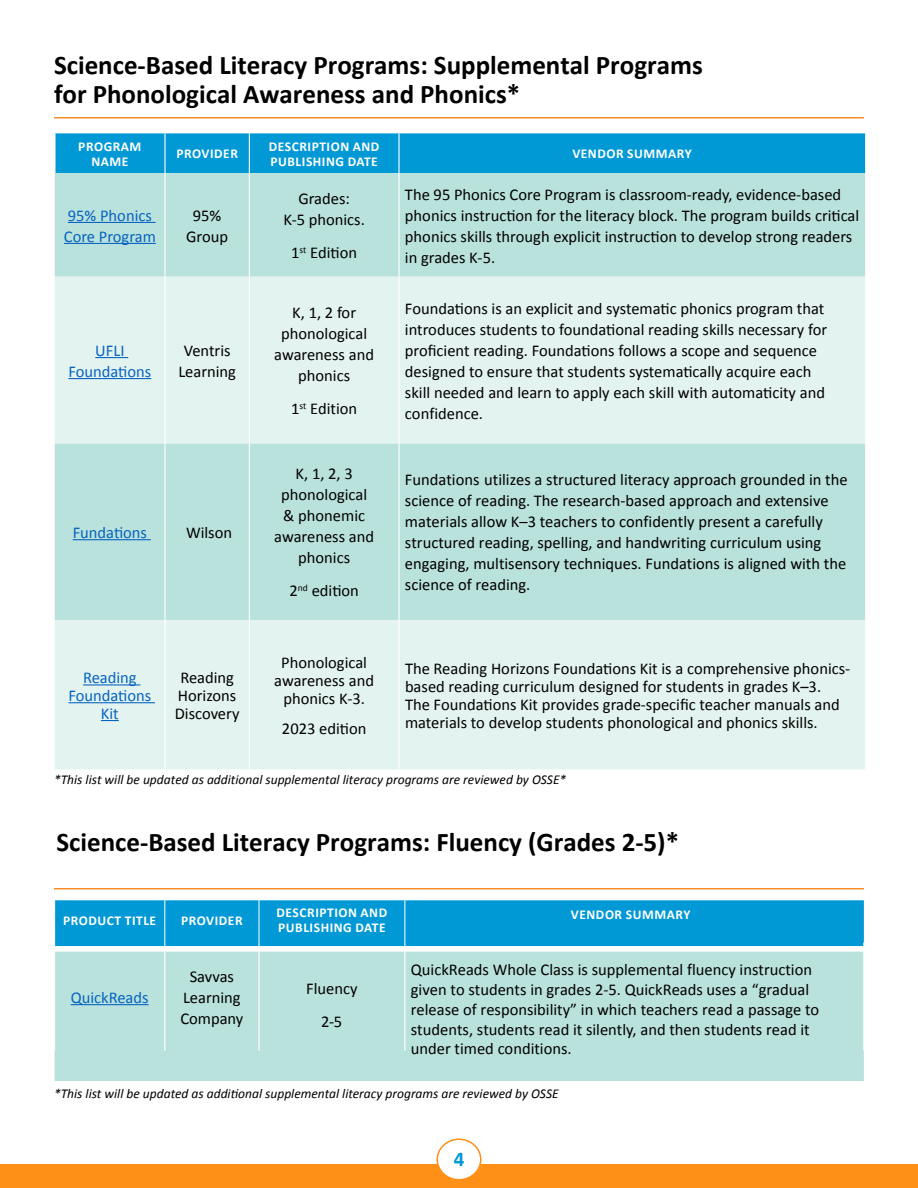
<style>
.page{position:relative;width:918px;height:1188px;background:#fff}
.page>*{position:absolute;margin:0;border:0;box-sizing:border-box;transform-origin:0 0}
.t1{font:700 27px/29.1px "Calibri";color:#000}
.t2{font:700 21px "Calibri";color:#0099d6}
.t3{font:16.5px/21px "Calibri";color:#000;text-align:center}
.t4{font:16.5px/21px "Calibri";color:#0563c1;text-align:center}
.t5{font:italic 13.5px "Calibri";color:#000}
.t6{font:700 13.5px/14.5px "Calibri";letter-spacing:.04em;color:#fff}
</style>
<div class="page">
<div style="left:0;top:1164px;width:918px;height:24px;background:#ff9017"></div>
<div style="left:437px;top:1139px;width:44px;height:41px;background:#fff;border-radius:50%"></div>
<div style="left:436px;top:1138px;width:46px;height:42px;border:2px solid #ff9017;border-radius:50%"></div>
<div style="left:56px;top:133px;width:809px;height:40px;background:#0099d6"></div>
<div style="left:55px;top:173px;width:810px;height:104px;background:#bae2dc"></div>
<svg style="left:55px;top:277px;width:810px;height:492px;background:#d4ece8"></svg>
<hr style="left:164px;top:133px;width:2px;height:40px;background:#fff">
<hr style="left:249px;top:133px;width:1px;height:40px;background:#fff">
<hr style="left:398px;top:133px;width:2px;height:40px;background:#fff">
<hr style="left:164px;top:173px;width:2px;height:104px;background:#fff">
<hr style="left:249px;top:173px;width:1px;height:104px;background:#fff">
<hr style="left:398px;top:173px;width:2px;height:104px;background:#fff">
<hr style="left:164px;top:277px;width:2px;height:166px;background:#fff">
<hr style="left:249px;top:277px;width:1px;height:166px;background:#fff">
<hr style="left:398px;top:277px;width:2px;height:166px;background:#fff">
<hr style="left:164px;top:443px;width:2px;height:177px;background:#fff">
<hr style="left:249px;top:443px;width:1px;height:177px;background:#fff">
<hr style="left:398px;top:443px;width:2px;height:177px;background:#fff">
<hr style="left:164px;top:620px;width:2px;height:149px;background:#fff">
<hr style="left:249px;top:620px;width:1px;height:149px;background:#fff">
<hr style="left:398px;top:620px;width:2px;height:149px;background:#fff">
<hr style="left:68px;top:222px;width:88px;height:1px;background:#0563c1">
<hr style="left:64px;top:243px;width:92px;height:1px;background:#0563c1">
<hr style="left:95px;top:357px;width:33px;height:1px;background:#0563c1">
<hr style="left:68px;top:378px;width:83px;height:1px;background:#0563c1">
<hr style="left:73px;top:539px;width:78px;height:1px;background:#0563c1">
<hr style="left:83px;top:684px;width:57px;height:1px;background:#0563c1">
<hr style="left:68px;top:702px;width:87px;height:1px;background:#0563c1">
<svg style="left:101px;top:720px;width:18px;height:1px"></svg>
<div style="left:55px;top:900px;width:809px;height:46px;background:#0099d6"></div>
<div style="left:55px;top:952px;width:809px;height:129px;background:#bae2dc"></div>
<hr style="left:164px;top:942px;width:1px;height:109px;background:#fff">
<hr style="left:258px;top:942px;width:2px;height:109px;background:#fff">
<hr style="left:404px;top:942px;width:1px;height:109px;background:#fff">
<hr style="left:863px;top:942px;width:1px;height:109px;background:#fff">
<hr style="left:164px;top:897px;width:1px;height:45px;background:#fff">
<hr style="left:259px;top:897px;width:1px;height:45px;background:#fff">
<hr style="left:405px;top:897px;width:1px;height:45px;background:#fff">
<hr style="left:71px;top:1004px;width:78px;height:1px;background:#0563c1">
<hr style="left:54px;top:117px;width:810px;height:1px;background:#f78d28">
<hr style="left:54px;top:888px;width:810px;height:2px;background:#f78d28">
<h1 class="t1" style="left:54px;top:50px;width:650px">Science-Based Literacy Programs: Supplemental Programs for Phonological Awareness and Phonics*</h1>
<p class="t6" style="left:78px;top:139px;width:65px;text-align:center">PROGRAM<br>NAME</p>
<p class="t6" style="left:176px;top:146px;width:63px">PROVIDER</p>
<p class="t6" style="left:269px;top:139px;width:112px">DESCRIPTION AND<br>PUBLISHING DATE</p>
<p class="t3" style="left:283px;top:188px;width:83px">Grades:<br>K-5 phonics.</p>
<p class="t3" style="left:291px;top:242px;width:67px">1<sup>st</sup> Edition</p>
<p class="t6" style="left:572px;top:146px;width:121px">VENDOR SUMMARY</p>
<p class="t3" style="left:405px;top:184px;width:456px;text-align:left">The 95 Phonics Core Program is classroom-ready, evidence-based phonics instruction for the literacy block. The program builds critical phonics skills through explicit instruction to develop strong readers in grades K-5.</p>
<p class="t3" style="left:405px;top:298px;width:424px;text-align:left">Foundations is an explicit and systematic phonics program that introduces students to foundational reading skills necessary for proficient reading. Foundations follows a scope and sequence designed to ensure that students systematically acquire each skill needed and learn to apply each skill with automaticity and confidence.</p>
<p class="t4" style="left:64px;top:205px;width:93px;text-align:left">95% Phonics<br>Core Program</p>
<p class="t3" style="left:186px;top:205px;width:43px">95%<br>Group</p>
<p class="t3" style="left:274px;top:302px;width:101px">K, 1, 2 for phonological awareness and phonics</p>
<p class="t3" style="left:291px;top:398px;width:68px">1<sup>st</sup> Edition</p>
<p class="t4" style="left:68px;top:340px;width:84px">UFLI<br>Foundations</p>
<p class="t3" style="left:178px;top:340px;width:59px">Ventris<br>Learning</p>
<p class="t4" style="left:73px;top:522px;width:76px">Fundations</p>
<p class="t3" style="left:186px;top:522px;width:48px">Wilson</p>
<p class="t4" style="left:68px;top:669px;width:84px;line-height:17.9px">Reading<br>Foundations<br>Kit</p>
<p class="t3" style="left:175px;top:669px;width:66px;line-height:17.9px">Reading<br>Horizons<br>Discovery</p>
<p class="t3" style="left:274px;top:463px;width:101px">K, 1, 2, 3 phonological &amp; phonemic awareness and phonics</p>
<p class="t3" style="left:289px;top:580px;width:71px">2<sup>nd</sup> edition</p>
<p class="t3" style="left:274px;top:654px;width:101px;line-height:17.9px">Phonological awareness and phonics K-3.</p>
<p class="t3" style="left:282px;top:718px;width:86px">2023 edition</p>
<p class="t3" style="left:405px;top:469px;width:444px;text-align:left">Fundations utilizes a structured literacy approach grounded in the science of reading. The research-based approach and extensive materials allow K–3 teachers to confidently present a carefully structured reading, spelling, and handwriting curriculum using engaging, multisensory techniques. Fundations is aligned with the science of reading.</p>
<p class="t3" style="left:405px;top:660px;width:447px;line-height:17.9px;text-align:left">The Reading Horizons Foundations Kit is a comprehensive phonics&shy;based reading curriculum designed for students in grades K–3.<br>The Foundations Kit provides grade-specific teacher manuals and materials to develop students phonological and phonics skills.</p>
<p class="t5" style="left:54px;top:771px;width:514px">*This list will be updated as additional supplemental literacy programs are reviewed by OSSE*</p>
<h1 class="t1" style="left:56px;top:827px;width:624px">Science-Based Literacy Programs: Fluency (Grades 2-5)*</h1>
<p class="t6" style="left:63px;top:912px;width:95px">PRODUCT TITLE</p>
<p class="t6" style="left:181px;top:912px;width:63px">PROVIDER</p>
<p class="t6" style="left:277px;top:905px;width:112px">DESCRIPTION AND<br>PUBLISHING DATE</p>
<p class="t6" style="left:571px;top:907px;width:121px">VENDOR SUMMARY</p>
<p class="t3" style="left:411px;top:960px;width:410px;line-height:19.8px;text-align:left">QuickReads Whole Class is supplemental fluency instruction given to students in grades 2-5. QuickReads uses a “gradual release of responsibility” in which teachers read a passage to students, students read it silently, and then students read it under timed conditions.</p>
<p class="t5" style="left:54px;top:1084px;width:506px">*This list will be updated as additional supplemental literacy programs are reviewed by OSSE</p>
<p class="t3" style="left:180px;top:966px;width:65px">Savvas<br>Learning<br>Company</p>
<p class="t3" style="left:306px;top:972px;width:53px;line-height:33px">Fluency<br>2-5</p>
<p class="t4" style="left:71px;top:987px;width:79px">QuickReads</p>
<p class="t2" style="left:454px;top:1144px;width:12px">4</p>
</div>
